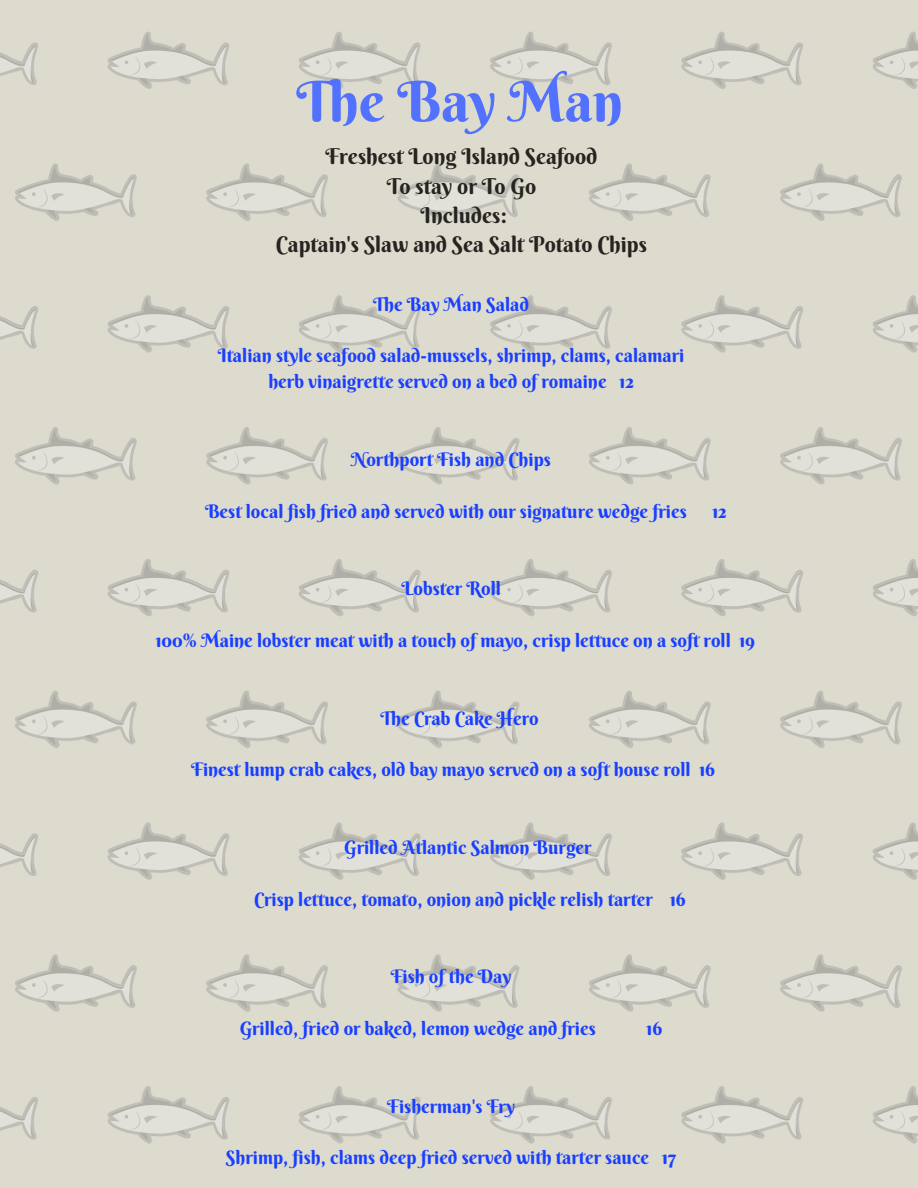
<style>
.page{position:relative;width:918px;height:1188px;background:#fff}
.page>*{position:absolute;margin:0;border:0;box-sizing:border-box;transform-origin:0 0}
.t1{font:55.95px "Berkshire Swash";color:#5271ff}
.t2{font:21.75px/29.2px "Berkshire Swash";color:#272320;text-align:center}
.t3{font:18.75px/25.8px "Berkshire Swash";color:#1a40ff;text-align:center}
</style>
<div class="page">
<img style="left:0;top:0;width:918px;height:1188px">
<h1 class="t1" style="left:296px;top:67px;width:328px">The Bay Man</h1>
<p class="t2" style="left:276px;top:142px;width:373px">Freshest Long Island Seafood<br>To stay or To Go<br>Includes:<br>Captain's Slaw and Sea Salt Potato Chips</p>
<p class="t3" style="left:373px;top:291px;width:157px">The Bay Man Salad</p>
<p class="t3" style="left:218px;top:343px;width:468px">Italian style seafood salad-mussels, shrimp, clams, calamari herb vinaigrette served on a bed of romaine 12</p>
<p class="t3" style="left:351px;top:446px;width:201px">Northport Fish and Chips</p>
<p class="t3" style="left:205px;top:498px;width:483px">Best local fish fried and served with our signature wedge fries</p>
<p class="t3" style="left:712px;top:498px;width:16px">12</p>
<p class="t3" style="left:401px;top:576px;width:101px">Lobster Roll</p>
<p class="t3" style="left:155px;top:627px;width:601px">100% Maine lobster meat with a touch of mayo, crisp lettuce on a soft roll 19</p>
<p class="t3" style="left:380px;top:705px;width:160px">The Crab Cake Hero</p>
<p class="t3" style="left:191px;top:757px;width:526px">Finest lump crab cakes, old bay mayo served on a soft house roll 16</p>
<p class="t3" style="left:344px;top:834px;width:249px">Grilled Atlantic Salmon Burger</p>
<p class="t3" style="left:254px;top:886px;width:433px">Crisp lettuce, tomato, onion and pickle relish tarter 16</p>
<p class="t3" style="left:391px;top:964px;width:122px">Fish of the Day</p>
<p class="t3" style="left:240px;top:1015px;width:358px">Grilled, fried or baked, lemon wedge and fries</p>
<p class="t3" style="left:646px;top:1015px;width:18px">16</p>
<p class="t3" style="left:387px;top:1093px;width:129px">Fisherman's Fry</p>
<p class="t3" style="left:226px;top:1145px;width:452px">Shrimp, fish, clams deep fried served with tarter sauce 17</p>
</div>
